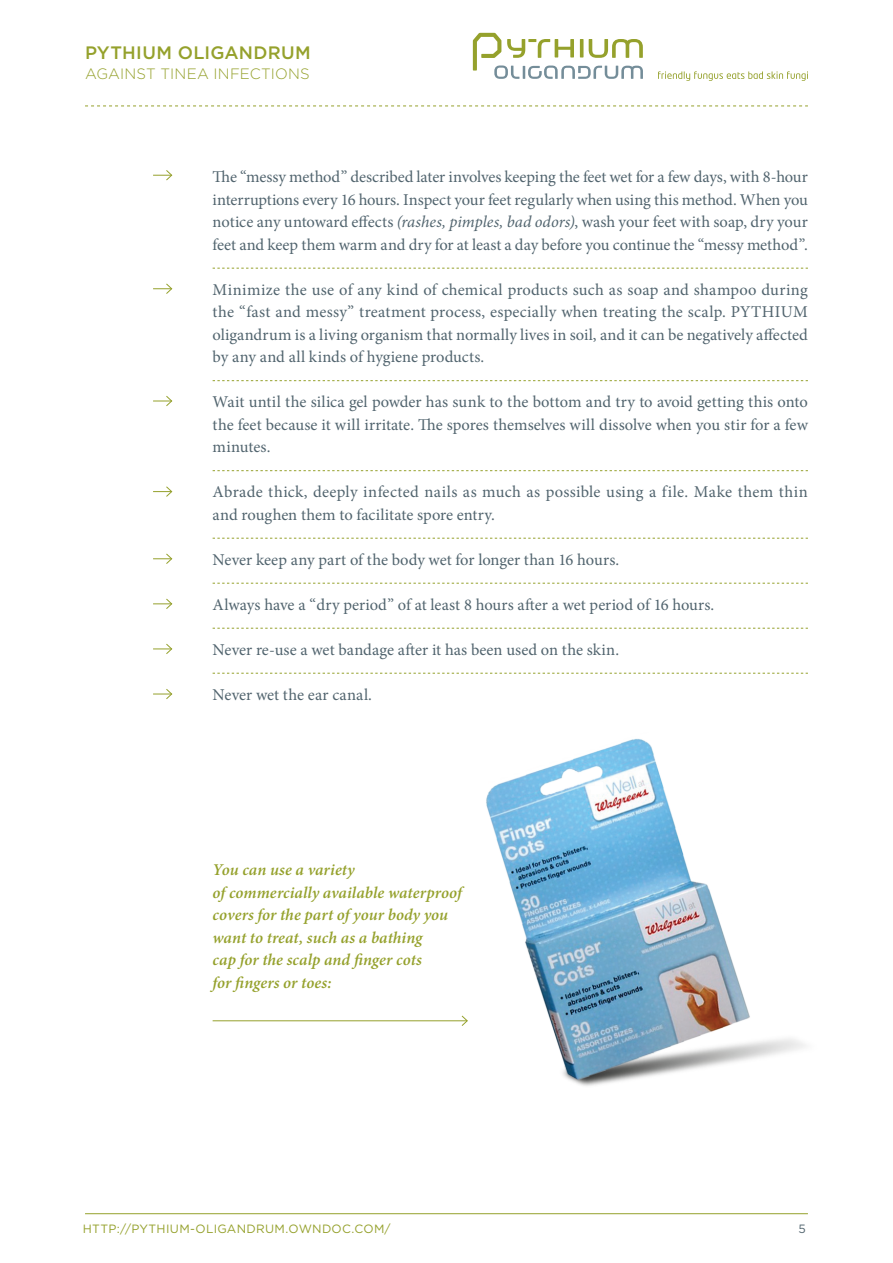
<style>
.page{position:relative;width:893px;height:1263px;background:#fff}
.page>*{position:absolute;margin:0;border:0;box-sizing:border-box;transform-origin:0 0}
.t1{font:500 18px "Gotham";letter-spacing:.015em;color:#95a12c}
.t2{font:16.5px/22.5px "Minion Pro";letter-spacing:.005em;color:#51646e;text-align:justify}
.t3{font:italic 600 16.5px/22.5px "Minion Pro";letter-spacing:.005em;color:#95a12c}
.t4{font:300 15px "Gotham";letter-spacing:.015em;color:#95a12c}
.t5{font:12px "Gotham";letter-spacing:.025em;color:#95a12c}
.t6{font:12px "Gotham";color:#51646e}
.s1{font-style:italic}
</style>
<div class="page">
<hr style="left:85px;top:1213px;width:723px;height:1px;background:#95a12c">
<svg style="left:85px;top:106px;width:723px;height:1px"></svg>
<svg style="left:658px;top:71px;width:150px;height:10px"></svg>
<svg style="left:473px;top:33px;width:170px;height:46px"></svg>
<svg style="left:213px;top:268px;width:595px;height:1px"></svg>
<svg style="left:213px;top:380px;width:595px;height:1px"></svg>
<svg style="left:213px;top:470px;width:595px;height:1px"></svg>
<svg style="left:213px;top:538px;width:595px;height:1px"></svg>
<svg style="left:213px;top:583px;width:595px;height:1px"></svg>
<svg style="left:213px;top:628px;width:595px;height:1px"></svg>
<svg style="left:213px;top:673px;width:213px;height:1px"></svg>
<svg style="left:153px;top:170px;width:20px;height:11px"></svg>
<svg style="left:153px;top:283px;width:20px;height:11px"></svg>
<svg style="left:153px;top:396px;width:20px;height:10px"></svg>
<svg style="left:153px;top:486px;width:20px;height:11px"></svg>
<svg style="left:153px;top:553px;width:20px;height:11px"></svg>
<svg style="left:153px;top:598px;width:20px;height:11px"></svg>
<svg style="left:153px;top:643px;width:20px;height:11px"></svg>
<svg style="left:153px;top:689px;width:20px;height:10px"></svg>
<img style="left:427px;top:672px;width:381px;height:414px">
<hr style="left:213px;top:1020px;width:254px;height:1px;background:#95a12c">
<svg style="left:461px;top:1015px;width:7px;height:12px"></svg>
<p class="t1" style="left:85px;top:41px;width:227px">PYTHIUM OLIGANDRUM</p>
<p class="t4" style="left:85px;top:64px;width:226px">AGAINST TINEA INFECTIONS</p>
<p class="t2" style="left:213px;top:166px;width:597px">The “messy method” described later involves keeping the feet wet for a few days, with 8-hour interruptions every 16 hours. Inspect your feet regularly when using this method. When you notice any untoward effects <span class="s1">(rashes, pimples, bad odors)</span>, wash your feet with soap, dry your feet and keep them warm and dry for at least a day before you continue the “messy method”.</p>
<p class="t2" style="left:213px;top:278px;width:597px">Minimize the use of any kind of chemical products such as soap and shampoo during the “fast and messy” treatment process, especially when treating the scalp. PYTHIUM oligandrum is a living organism that normally lives in soil, and it can be negatively affected by any and all kinds of hygiene products.</p>
<p class="t2" style="left:213px;top:391px;width:597px">Wait until the silica gel powder has sunk to the bottom and try to avoid getting this onto the feet because it will irritate. The spores themselves will dissolve when you stir for a few minutes.</p>
<p class="t2" style="left:213px;top:481px;width:597px">Abrade thick, deeply infected nails as much as possible using a file. Make them thin and roughen them to facilitate spore entry.</p>
<p class="t2" style="left:213px;top:548px;width:408px">Never keep any part of the body wet for longer than 16 hours.</p>
<p class="t2" style="left:213px;top:593px;width:503px">Always have a “dry period” of at least 8 hours after a wet period of 16 hours.</p>
<p class="t2" style="left:213px;top:638px;width:408px">Never re-use a wet bandage after it has been used on the skin.</p>
<p class="t2" style="left:213px;top:683px;width:161px">Never wet the ear canal.</p>
<p class="t3" style="left:213px;top:858px;width:251px">You can use a variety<br>of commercially available waterproof covers for the part of your body you want to treat, such as a bathing<br>cap for the scalp and finger cots<br>for fingers or toes:</p>
<p class="t5" style="left:83px;top:1221px;width:309px">HTTP://PYTHIUM-OLIGANDRUM.OWNDOC.COM/</p>
<p class="t6" style="left:798px;top:1221px;width:9px">5</p>
</div>
